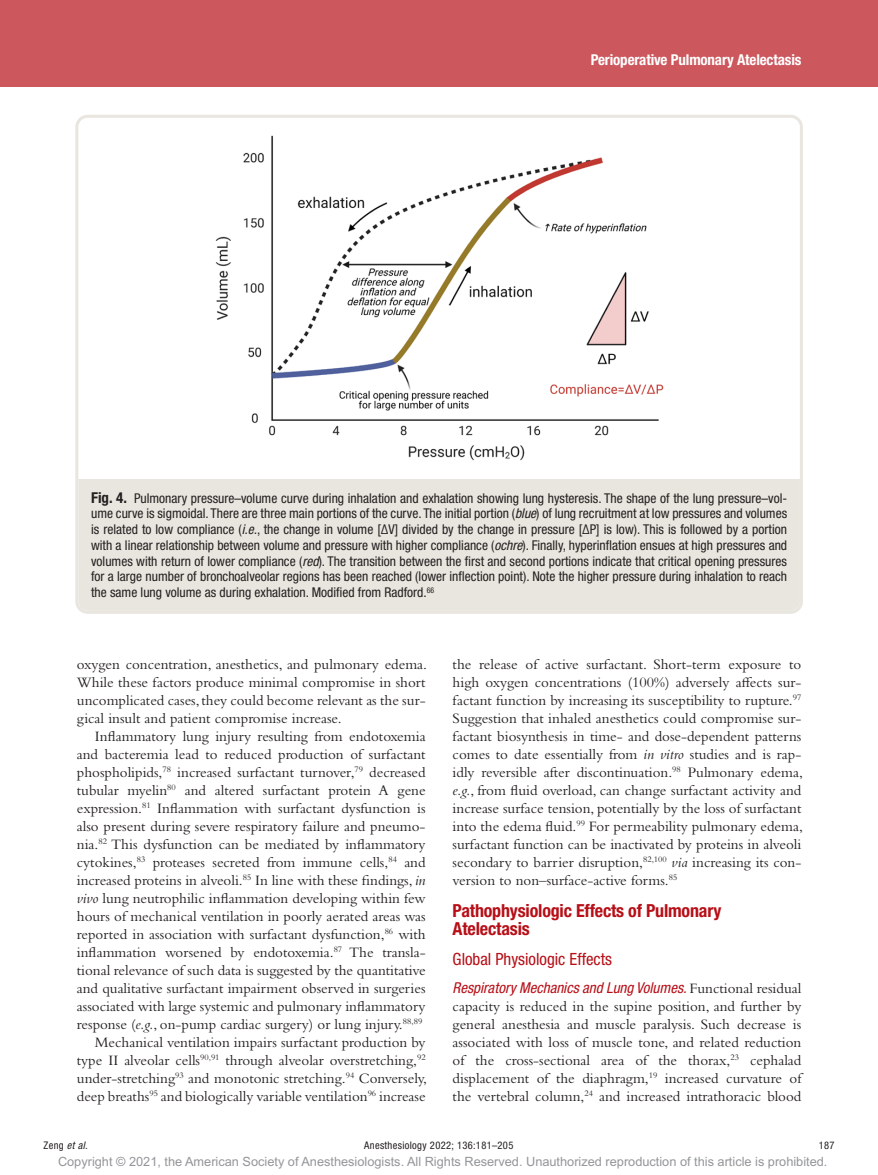
<style>
.page{position:relative;width:878px;height:1175px;background:#fff}
.page>*{position:absolute;margin:0;border:0;box-sizing:border-box;transform-origin:0 0}
.t1{font:700 condensed 18px/18px "Helvetica Neue LT Std";letter-spacing:-.01em;color:#b70f17}
.t2{font:condensed 16.8px "Helvetica Neue LT Std";color:#b70f17}
.t3{font:15px/18px "Bembo Std";color:#231f20;text-align:justify}
.t4{font:italic condensed 15px "Helvetica Neue LT Std";color:#b70f17}
.t5{font:700 condensed 15px "Helvetica Neue LT Std";letter-spacing:-.01em;color:#fff}
.t6{font:condensed 13.5px/15.8px "Helvetica Neue LT Std";color:#231f20;text-align:justify}
.t7{font:12.75px "Arial MT Std";color:#939598}
.t8{font:condensed 10.5px "Helvetica Neue LT Std";letter-spacing:.03em;color:#231f20}
.t9{font:italic condensed 10.5px "Helvetica Neue LT Std";color:#231f20}
.s1{font-weight:700;font-size:15px}
.s2{font-style:italic}
.s3{font-family:"Bembo Std";font-style:normal;font-stretch:normal;color:#231f20}
.s4{font-style:normal}
</style>
<div class="page">
<div style="left:0;top:0;width:878px;height:86px;background:#cc575d"></div>
<img style="left:215px;top:135px;width:449px;height:326px">
<div style="left:78px;top:479px;width:721px;height:132px;background:#e9e6df"></div>
<div style="left:75px;top:115px;width:727px;height:499px;border:3px solid #e9e6df;border-radius:11px"></div>
<p class="t5" style="left:591px;top:51px;width:212px">Perioperative Pulmonary Atelectasis</p>
<p class="t6" style="left:91px;top:490px;width:697px"><span class="s1">Fig. 4.</span> Pulmonary pressure–volume curve during inhalation and exhalation showing lung hysteresis. The shape of the lung pressure–vol&shy;ume curve is sigmoidal. There are three main portions of the curve. The initial portion (<span class="s2">blue</span>) of lung recruitment at low pressures and volumes is related to low compliance (<span class="s2">i.e.</span>, the change in volume [ΔV] divided by the change in pressure [ΔP] is low). This is followed by a portion with a linear relationship between volume and pressure with higher compliance (<span class="s2">ochre</span>). Finally, hyperinflation ensues at high pressures and volumes with return of lower compliance (<span class="s2">red</span>). The transition between the first and second portions indicate that critical opening pressures for a large number of bronchoalveolar regions has been reached (lower inflection point). Note the higher pressure during inhalation to reach the same lung volume as during exhalation. Modified from Radford.<sup>66</sup></p>
<p class="t3" style="left:77px;top:655px;width:352px">oxygen concentration, anesthetics, and pulmonary edema.<br>While these factors produce minimal compromise in short uncomplicated cases, they could become relevant as the sur&shy;gical insult and patient compromise increase.</p>
<p class="t3" style="left:95px;top:727px;width:332px">Inflammatory lung injury resulting from endotoxemia</p>
<p class="t3" style="left:77px;top:745px;width:350px">and bacteremia lead to reduced production of surfactant</p>
<p class="t3" style="left:77px;top:763px;width:350px">phospholipids,<sup>78</sup> increased surfactant turnover,<sup>79</sup> decreased</p>
<p class="t3" style="left:77px;top:781px;width:350px">tubular myelin<sup>80</sup> and altered surfactant protein A gene</p>
<p class="t3" style="left:77px;top:799px;width:350px">expression.<sup>81</sup> Inflammation with surfactant dysfunction is</p>
<p class="t3" style="left:77px;top:817px;width:350px">also present during severe respiratory failure and pneumo-</p>
<p class="t3" style="left:77px;top:835px;width:350px">nia.<sup>82</sup> This dysfunction can be mediated by inflammatory</p>
<p class="t3" style="left:77px;top:853px;width:350px">cytokines,<sup>83</sup> proteases secreted from immune cells,<sup>84</sup> and</p>
<p class="t3" style="left:77px;top:871px;width:350px">increased proteins in alveoli.<sup>85</sup> In line with these findings, <span class="s2">in</span></p>
<p class="t3" style="left:77px;top:889px;width:350px"><span class="s2">vivo</span> lung neutrophilic inflammation developing within few</p>
<p class="t3" style="left:77px;top:907px;width:350px">hours of mechanical ventilation in poorly aerated areas was</p>
<p class="t3" style="left:77px;top:925px;width:350px">reported in association with surfactant dysfunction,<sup>86</sup> with</p>
<p class="t3" style="left:77px;top:943px;width:350px">inflammation worsened by endotoxemia.<sup>87</sup> The transla-</p>
<p class="t3" style="left:77px;top:961px;width:350px">tional relevance of such data is suggested by the quantitative</p>
<p class="t3" style="left:77px;top:979px;width:350px">and qualitative surfactant impairment observed in surgeries</p>
<p class="t3" style="left:77px;top:997px;width:350px">associated with large systemic and pulmonary inflammatory</p>
<p class="t3" style="left:77px;top:1015px;width:347px">response (<span class="s2">e.g.</span>, on-pump cardiac surgery) or lung injury.<sup>88,89</sup></p>
<p class="t3" style="left:95px;top:1033px;width:332px">Mechanical ventilation impairs surfactant production by</p>
<p class="t3" style="left:77px;top:1051px;width:350px">type II alveolar cells<sup>90,91</sup> through alveolar overstretching,<sup>92</sup></p>
<p class="t3" style="left:77px;top:1069px;width:352px">under-stretching<sup>93</sup> and monotonic stretching.<sup>94</sup> Conversely,</p>
<p class="t3" style="left:77px;top:1087px;width:350px">deep breaths<sup>95</sup> and biologically variable ventilation<sup>96</sup> increase</p>
<p class="t3" style="left:452px;top:655px;width:352px">the release of active surfactant. Short-term exposure to high oxygen concentrations (100%) adversely affects sur&shy;factant function by increasing its susceptibility to rupture.<sup>97<br></sup>Suggestion that inhaled anesthetics could compromise sur&shy;factant biosynthesis in time- and dose-dependent patterns comes to date essentially from <span class="s2">in vitro</span> studies and is rap&shy;idly reversible after discontinuation.<sup>98</sup> Pulmonary edema, <span class="s2">e.g.</span>, from fluid overload, can change surfactant activity and increase surface tension, potentially by the loss of surfactant into the edema fluid.<sup>99</sup> For permeability pulmonary edema, surfactant function can be inactivated by proteins in alveoli secondary to barrier disruption,<sup>82,100</sup> <span class="s2">via</span> increasing its con&shy;version to non–surface-active forms.<sup>85</sup></p>
<p class="t1" style="left:452px;top:901px;width:270px">Pathophysiologic Effects of Pulmonary<br>Atelectasis</p>
<p class="t2" style="left:452px;top:949px;width:161px">Global Physiologic Effects</p>
<p class="t4" style="left:452px;top:979px;width:350px">Respiratory Mechanics and Lung Volumes. <span class="s3">Functional residual</span></p>
<p class="t3" style="left:452px;top:997px;width:350px">capacity is reduced in the supine position, and further by general anesthesia and muscle paralysis. Such decrease is associated with loss of muscle tone, and related reduction of the cross-sectional area of the thorax,<sup>23</sup> cephalad displacement of the diaphragm,<sup>19</sup> increased curvature of the vertebral column,<sup>24</sup> and increased intrathoracic blood</p>
<p class="t9" style="left:44px;top:1139px;width:46px"><span class="s4">Zeng</span> et al.</p>
<p class="t8" style="left:364px;top:1139px;width:151px">Anesthesiology 2022; 136:181–205</p>
<p class="t8" style="left:818px;top:1139px;width:17px">187</p>
<p class="t7" style="left:58px;top:1154px;width:771px">Copyright © 2021, the American Society of Anesthesiologists. All Rights Reserved. Unauthorized reproduction of this article is prohibited.</p>
</div>
